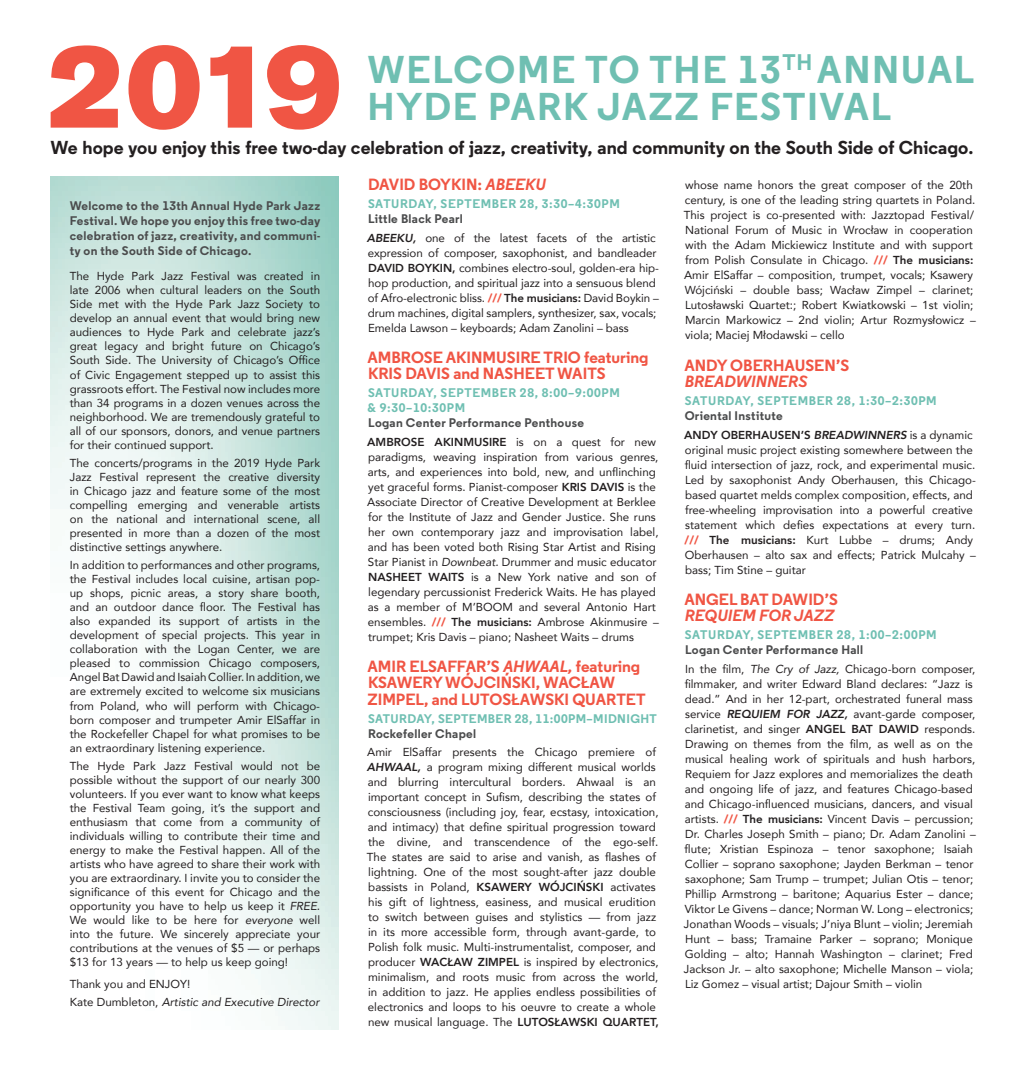
<style>
.page{position:relative;width:1024px;height:1080px;background:#fff}
.page>*{position:absolute;margin:0;border:0;box-sizing:border-box;transform-origin:0 0}
.t1{font:700 38.75px/37.5px "Regular";letter-spacing:.04em;color:#6fbfb2}
.t2{font:700 18.75px "Regular";color:#231f20}
.t3{font:700 16.25px/16.2px "Regular";color:#f05544}
.t4{font:italic 700 16.25px "Regular";color:#f05544}
.t5{font:700 12.5px/15px "Regular";letter-spacing:.025em;color:#4b4c4d;text-align:justify}
.t6{font:700 12.5px/15px "Regular";letter-spacing:.05em;color:#6fbfb2}
.t7{font:700 12.5px "Regular";letter-spacing:.03em;color:#6fbfb2}
.t8{font:11.5px/15px "Avenir";color:#231f20}
.s1{font-style:italic}
.s2{font-weight:800;font-style:italic}
.s3{font-weight:800}
.s4{font-weight:900;color:#f05544}
</style>
<div class="page">
<svg style="left:51px;top:45px;width:68px;height:83px"></svg>
<svg style="left:128px;top:45px;width:72px;height:85px"></svg>
<svg style="left:210px;top:47px;width:42px;height:81px"></svg>
<svg style="left:267px;top:45px;width:72px;height:85px"></svg>
<h1 class="t1" style="left:368px;top:50px;width:608px">WELCOME TO THE 13<sup>TH</sup> ANNUAL<br>HYDE PARK JAZZ FESTIVAL</h1>
<h2 class="t2" style="left:51px;top:135px;width:924px">We hope you enjoy this free two-day celebration of jazz, creativity, and community on the South Side of Chicago.</h2>
<p class="t5" style="left:70px;top:198px;width:252px">Welcome to the 13th Annual Hyde Park Jazz Festival. We hope you enjoy this free two-day celebration of jazz, creativity, and communi&shy;ty on the South Side of Chicago.</p>
<p class="t8" style="left:70px;top:269px;width:252px;line-height:14px;text-align:justify">The Hyde Park Jazz Festival was created in late 2006 when cultural leaders on the South Side met with the Hyde Park Jazz Society to develop an annual event that would bring new audiences to Hyde Park and celebrate jazz’s great legacy and bright future on Chicago’s South Side. The University of Chicago’s Office of Civic Engagement stepped up to assist this grassroots effort. The Festival now includes more than 34 programs in a dozen venues across the neighborhood. We are tremendously grateful to all of our sponsors, donors, and venue partners for their continued support.</p>
<p class="t8" style="left:70px;top:455px;width:252px;line-height:14px;text-align:justify">The concerts/programs in the 2019 Hyde Park Jazz Festival represent the creative diversity in Chicago jazz and feature some of the most compelling emerging and venerable artists on the national and international scene, all presented in more than a dozen of the most distinctive settings anywhere.</p>
<p class="t8" style="left:70px;top:558px;width:252px;line-height:14px;text-align:justify">In addition to performances and other programs, the Festival includes local cuisine, artisan pop&shy;up shops, picnic areas, a story share booth, and an outdoor dance floor. The Festival has also expanded its support of artists in the development of special projects. This year in collaboration with the Logan Center, we are pleased to commission Chicago composers, Angel Bat Dawid and Isaiah Collier. In addition, we are extremely excited to welcome six musicians from Poland, who will perform with Chicago&shy;born composer and trumpeter Amir ElSaffar in the Rockefeller Chapel for what promises to be an extraordinary listening experience.</p>
<p class="t8" style="left:70px;top:758px;width:252px;line-height:14px;text-align:justify">The Hyde Park Jazz Festival would not be possible without the support of our nearly 300 volunteers. If you ever want to know what keeps the Festival Team going, it’s the support and enthusiasm that come from a community of individuals willing to contribute their time and energy to make the Festival happen. All of the artists who have agreed to share their work with you are extraordinary. I invite you to consider the significance of this event for Chicago and the opportunity you have to help us keep it <span class="s1">FREE.<br></span>We would like to be here for <span class="s1">everyone</span> well into the future. We sincerely appreciate your contributions at the venues of $5 — or perhaps $13 for 13 years — to help us keep going!</p>
<p class="t8" style="left:70px;top:975px;width:251px;line-height:17.9px">Thank you and ENJOY!<br>Kate Dumbleton, <span class="s1">Artistic and Executive Director</span></p>
<h3 class="t3" style="left:368px;top:176px;width:179px">DAVID BOYKIN: <span class="s1">ABEEKU</span></h3>
<p class="t6" style="left:368px;top:196px;width:253px">SATURDAY, SEPTEMBER 28, 3:30–4:30PM</p>
<p class="t5" style="left:368px;top:211px;width:96px">Little Black Pearl</p>
<p class="t8" style="left:367px;top:230px;width:294px"><span class="s2">ABEEKU,</span> one of the latest facets of the artistic expression of composer, saxophonist, and bandleader <span class="s3">DAVID BOYKIN,</span> combines electro-soul, golden-era hip&shy;hop production, and spiritual jazz into a sensuous blend of Afro-electronic bliss. <span class="s4">///</span> <span class="s3">The musicians:</span> David Boykin – drum machines, digital samplers, synthesizer, sax, vocals; Emelda Lawson – keyboards; Adam Zanolini – bass</p>
<h3 class="t3" style="left:367px;top:349px;width:283px">AMBROSE AKINMUSIRE TRIO featuring<br>KRIS DAVIS and NASHEET WAITS</h3>
<p class="t6" style="left:368px;top:385px;width:254px">SATURDAY, SEPTEMBER 28, 8:00–9:00PM &amp; 9:30–10:30PM</p>
<p class="t5" style="left:368px;top:415px;width:217px">Logan Center Performance Penthouse</p>
<p class="t8" style="left:367px;top:434px;width:293px"><span class="s3">AMBROSE AKINMUSIRE</span> is on a quest for new paradigms, weaving inspiration from various genres, arts, and experiences into bold, new, and unflinching yet graceful forms. Pianist-composer <span class="s3">KRIS DAVIS</span> is the Associate Director of Creative Development at Berklee for the Institute of Jazz and Gender Justice. She runs her own contemporary jazz and improvisation label, and has been voted both Rising Star Artist and Rising Star Pianist in <span class="s1">Downbeat.</span> Drummer and music educator <span class="s3">NASHEET WAITS</span> is a New York native and son of legendary percussionist Frederick Waits. He has played as a member of M’BOOM and several Antonio Hart ensembles. <span class="s4">///</span> <span class="s3">The musicians:</span> Ambrose Akinmusire – trumpet; Kris Davis – piano; Nasheet Waits – drums</p>
<h3 class="t3" style="left:367px;top:658px;width:280px">AMIR ELSAFFAR’S <span class="s1">AHWAAL,</span> featuring<br>KSAWERY WÓJCIŃSKI, WACŁAW<br>ZIMPEL, and LUTOSŁAWSKI QUARTET</h3>
<p class="t7" style="left:368px;top:710px;width:290px">SATURDAY, SEPTEMBER 28, 11:00PM–MIDNIGHT</p>
<p class="t5" style="left:368px;top:726px;width:109px">Rockefeller Chapel</p>
<p class="t8" style="left:367px;top:745px;width:293px">Amir ElSaffar presents the Chicago premiere of <span class="s2">AHWAAL,</span> a program mixing different musical worlds and blurring intercultural borders. Ahwaal is an important concept in Sufism, describing the states of consciousness (including joy, fear, ecstasy, intoxication, and intimacy) that define spiritual progression toward the divine, and transcendence of the ego-self.<br>The states are said to arise and vanish, as flashes of lightning. One of the most sought-after jazz double bassists in Poland, <span class="s3">KSAWERY WÓJCIŃSKI</span> activates his gift of lightness, easiness, and musical erudition to switch between guises and stylistics — from jazz in its more accessible form, through avant-garde, to Polish folk music. Multi-instrumentalist, composer, and producer <span class="s3">WACŁAW ZIMPEL</span> is inspired by electronics, minimalism, and roots music from across the world, in addition to jazz. He applies endless possibilities of electronics and loops to his oeuvre to create a whole new musical language. The <span class="s3">LUTOSŁAWSKI QUARTET,</span></p>
<p class="t8" style="left:684px;top:177px;width:293px">whose name honors the great composer of the 20th century, is one of the leading string quartets in Poland.<br>This project is co-presented with: Jazztopad Festival/ National Forum of Music in Wrocław in cooperation with the Adam Mickiewicz Institute and with support from Polish Consulate in Chicago. <span class="s4">///</span> <span class="s3">The musicians:<br></span>Amir ElSaffar – composition, trumpet, vocals; Ksawery Wójciński – double bass; Wacław Zimpel – clarinet; Lutosławski Quartet:; Robert Kwiatkowski – 1st violin; Marcin Markowicz – 2nd violin; Artur Rozmysłowicz – viola; Maciej Młodawski – cello</p>
<h3 class="t3" style="left:684px;top:356px;width:166px">ANDY OBERHAUSEN’S</h3>
<h3 class="t4" style="left:685px;top:371px;width:124px">BREADWINNERS</h3>
<p class="t6" style="left:685px;top:393px;width:253px">SATURDAY, SEPTEMBER 28, 1:30–2:30PM</p>
<p class="t5" style="left:685px;top:408px;width:99px">Oriental Institute</p>
<p class="t8" style="left:684px;top:427px;width:293px"><span class="s3">ANDY OBERHAUSEN’S</span> <span class="s2">BREADWINNERS</span> is a dynamic original music project existing somewhere between the fluid intersection of jazz, rock, and experimental music.<br>Led by saxophonist Andy Oberhausen, this Chicago&shy;based quartet melds complex composition, effects, and free-wheeling improvisation into a powerful creative statement which defies expectations at every turn. <span class="s4">///</span> <span class="s3">The musicians:</span> Kurt Lubbe – drums; Andy Oberhausen – alto sax and effects; Patrick Mulcahy – bass; Tim Stine – guitar</p>
<h3 class="t3" style="left:684px;top:591px;width:155px">ANGEL BAT DAWID’S</h3>
<h3 class="t4" style="left:685px;top:605px;width:151px">REQUIEM FOR JAZZ</h3>
<p class="t6" style="left:685px;top:627px;width:253px">SATURDAY, SEPTEMBER 28, 1:00–2:00PM</p>
<p class="t5" style="left:685px;top:642px;width:180px">Logan Center Performance Hall</p>
<p class="t8" style="left:684px;top:661px;width:293px">In the film, <span class="s1">The Cry of Jazz,</span> Chicago-born composer, filmmaker, and writer Edward Bland declares: “Jazz is dead.” And in her 12-part, orchestrated funeral mass service <span class="s2">REQUIEM FOR JAZZ,</span> avant-garde composer, clarinetist, and singer <span class="s3">ANGEL BAT DAWID</span> responds.<br>Drawing on themes from the film, as well as on the musical healing work of spirituals and hush harbors, Requiem for Jazz explores and memorializes the death and ongoing life of jazz, and features Chicago-based and Chicago-influenced musicians, dancers, and visual artists. <span class="s4">///</span> <span class="s3">The musicians:</span> Vincent Davis – percussion; Dr. Charles Joseph Smith – piano; Dr. Adam Zanolini – flute; Xristian Espinoza – tenor saxophone; Isaiah Collier – soprano saxophone; Jayden Berkman – tenor saxophone; Sam Trump – trumpet; Julian Otis – tenor; Phillip Armstrong – baritone; Aquarius Ester – dance; Viktor Le Givens – dance; Norman W. Long – electronics; Jonathan Woods – visuals; J’niya Blunt – violin; Jeremiah Hunt – bass; Tramaine Parker – soprano; Monique Golding – alto; Hannah Washington – clarinet; Fred Jackson Jr. – alto saxophone; Michelle Manson – viola; Liz Gomez – visual artist; Dajour Smith – violin</p>
</div>
